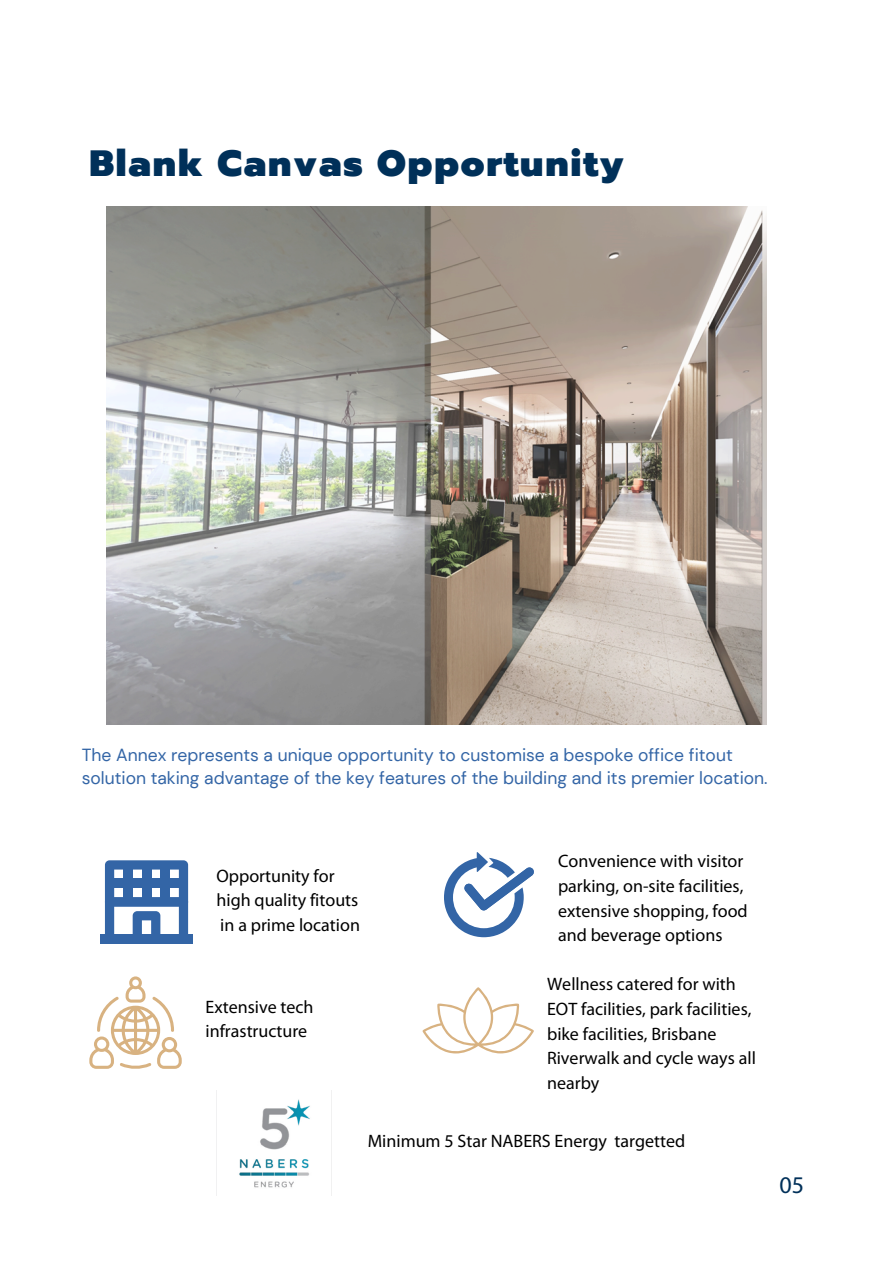
<style>
.page{position:relative;width:893px;height:1264px;background:#fff}
.page>*{position:absolute;margin:0;border:0;box-sizing:border-box;transform-origin:0 0}
.t1{font:900 36.45px "Prompt";letter-spacing:.05em;color:#003059}
.t2{font:24px "Myriad Pro";color:#003059}
.t3{font:18px/24.8px "Myriad Pro";color:#000}
.t4{font:17.55px/23.7px "DM Sans";color:#3365a6}
</style>
<div class="page">
<svg style="left:444px;top:852px;width:90px;height:85px"></svg>
<svg style="left:422px;top:987px;width:112px;height:66px"></svg>
<svg style="left:89px;top:976px;width:93px;height:93px"></svg>
<svg style="left:105px;top:860px;width:83px;height:74px"></svg>
<div style="left:100px;top:934px;width:93px;height:9px;background:#3365a6"></div>
<div style="left:110px;top:878px;width:73px;height:10px;background:#3365a6"></div>
<img style="left:106px;top:207px;width:660px;height:517px">
<img style="left:216px;top:1090px;width:94px;height:105px">
<p class="t1" style="left:89px;top:136px;width:536px">Blank Canvas Opportunity</p>
<p class="t4" style="left:82px;top:742px;width:687px">The Annex represents a unique opportunity to customise a bespoke office fitout solution taking advantage of the key features of the building and its premier location.</p>
<p class="t3" style="left:216px;top:864px;width:120px">Opportunity for</p>
<p class="t3" style="left:216px;top:889px;width:143px">high quality fitouts</p>
<p class="t3" style="left:220px;top:914px;width:141px">in a prime location</p>
<p class="t3" style="left:205px;top:995px;width:110px">Extensive tech</p>
<p class="t3" style="left:205px;top:1020px;width:103px">infrastructure</p>
<p class="t3" style="left:558px;top:850px;width:191px">Convenience with visitor parking, on-site facilities, extensive shopping, food and beverage options</p>
<p class="t3" style="left:547px;top:973px;width:210px">Wellness catered for with<br>EOT facilities, park facilities, bike facilities, Brisbane<br>Riverwalk and cycle ways all nearby</p>
<p class="t3" style="left:368px;top:1130px;width:319px">Minimum 5 Star NABERS Energy targetted</p>
<p class="t2" style="left:779px;top:1175px;width:26px">05</p>
</div>
